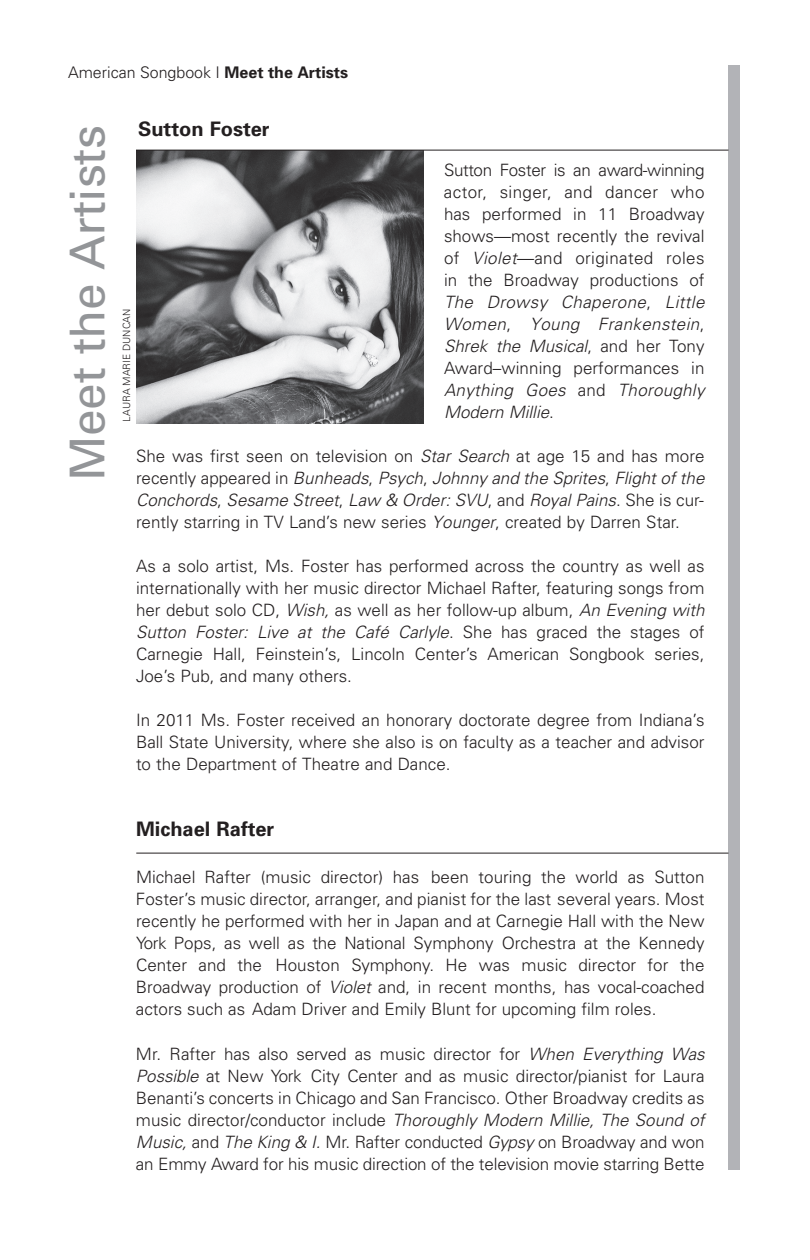
<style>
.page{position:relative;width:810px;height:1260px;background:#fff}
.page>*{position:absolute;margin:0;border:0;box-sizing:border-box;transform-origin:0 0}
.t1{font:48px "Univers";letter-spacing:-.005em;color:#939598}
.t2{font:700 20px "Univers";color:#231f20}
.t3{font:300 17px/22px "Univers";color:#231f20;text-align:justify}
.t4{font:300 16px "Univers";color:#231f20}
.t5{font:300 10px "Univers";color:#231f20}
.s1{font-weight:700}
.s2{font-style:italic}
</style>
<div class="page">
<div style="left:728px;top:66px;width:12px;height:1104px;background:#b2b3b7"></div>
<img style="left:136px;top:151px;width:288px;height:273px">
<hr style="left:136px;top:150px;width:592px;height:1px;background:#231f20">
<hr style="left:136px;top:853px;width:592px;height:1px;background:#231f20">
<p class="t4" style="left:68px;top:66px;width:282px">American Songbook I <span class="s1">Meet the Artists</span></p>
<h1 class="t1" style="left:70px;top:481px;width:357px;rotate:-90deg">Meet the Artists</h1>
<p class="t2" style="left:138px;top:121px;width:133px">Sutton Foster</p>
<p class="t3" style="left:444px;top:161px;width:262px">Sutton Foster is an award-winning actor, singer, and dancer who has performed in 11 Broadway shows—most recently the revival of <span class="s2">Violet</span>—and originated roles in the Broadway productions of <span class="s2">The Drowsy Chaperone</span>, <span class="s2">Little Women</span>, <span class="s2">Young Frankenstein</span>, <span class="s2">Shrek the Musical</span>, and her Tony Award–winning performances in <span class="s2">Anything Goes</span> and <span class="s2">Thoroughly Modern Millie</span>.</p>
<p class="t3" style="left:136px;top:447px;width:570px">She was first seen on television on <span class="s2">Star Search</span> at age 15 and has more recently appeared in <span class="s2">Bunheads</span>, <span class="s2">Psych</span>, <span class="s2">Johnny and the Sprites</span>, <span class="s2">Flight of the Conchords</span>, <span class="s2">Sesame Street</span>, <span class="s2">Law &amp; Order: SVU</span>, and <span class="s2">Royal Pains</span>. She is cur&shy;rently starring in TV Land’s new series <span class="s2">Younger</span>, created by Darren Star.</p>
<p class="t3" style="left:136px;top:557px;width:570px">As a solo artist, Ms. Foster has performed across the country as well as internationally with her music director Michael Rafter, featuring songs from her debut solo CD, <span class="s2">Wish,</span> as well as her follow-up album, <span class="s2">An Evening with Sutton Foster: Live at the Café Carlyle</span>. She has graced the stages of Carnegie Hall, Feinstein’s, Lincoln Center’s American Songbook series, Joe’s Pub, and many others.</p>
<p class="t3" style="left:136px;top:711px;width:570px">In 2011 Ms. Foster received an honorary doctorate degree from Indiana’s Ball State University, where she also is on faculty as a teacher and advisor to the Department of Theatre and Dance.</p>
<p class="t5" style="left:123px;top:422px;width:114px;rotate:-90deg">LAURA MARIE DUNCAN</p>
<p class="t2" style="left:136px;top:822px;width:140px">Michael Rafter</p>
<p class="t3" style="left:136px;top:868px;width:570px">Michael Rafter (music director) has been touring the world as Sutton Foster’s music director, arranger, and pianist for the last several years. Most recently he performed with her in Japan and at Carnegie Hall with the New York Pops, as well as the National Symphony Orchestra at the Kennedy Center and the Houston Symphony. He was music director for the Broadway production of <span class="s2">Violet</span> and, in recent months, has vocal-coached actors such as Adam Driver and Emily Blunt for upcoming film roles.</p>
<p class="t3" style="left:136px;top:1045px;width:570px">Mr. Rafter has also served as music director for <span class="s2">When Everything Was Possible</span> at New York City Center and as music director/pianist for Laura Benanti’s concerts in Chicago and San Francisco. Other Broadway credits as music director/conductor include <span class="s2">Thoroughly Modern Millie, The Sound of Music,</span> and <span class="s2">The King &amp; I.</span> Mr. Rafter conducted <span class="s2">Gypsy</span> on Broadway and won an Emmy Award for his music direction of the television movie starring Bette</p>
</div>
